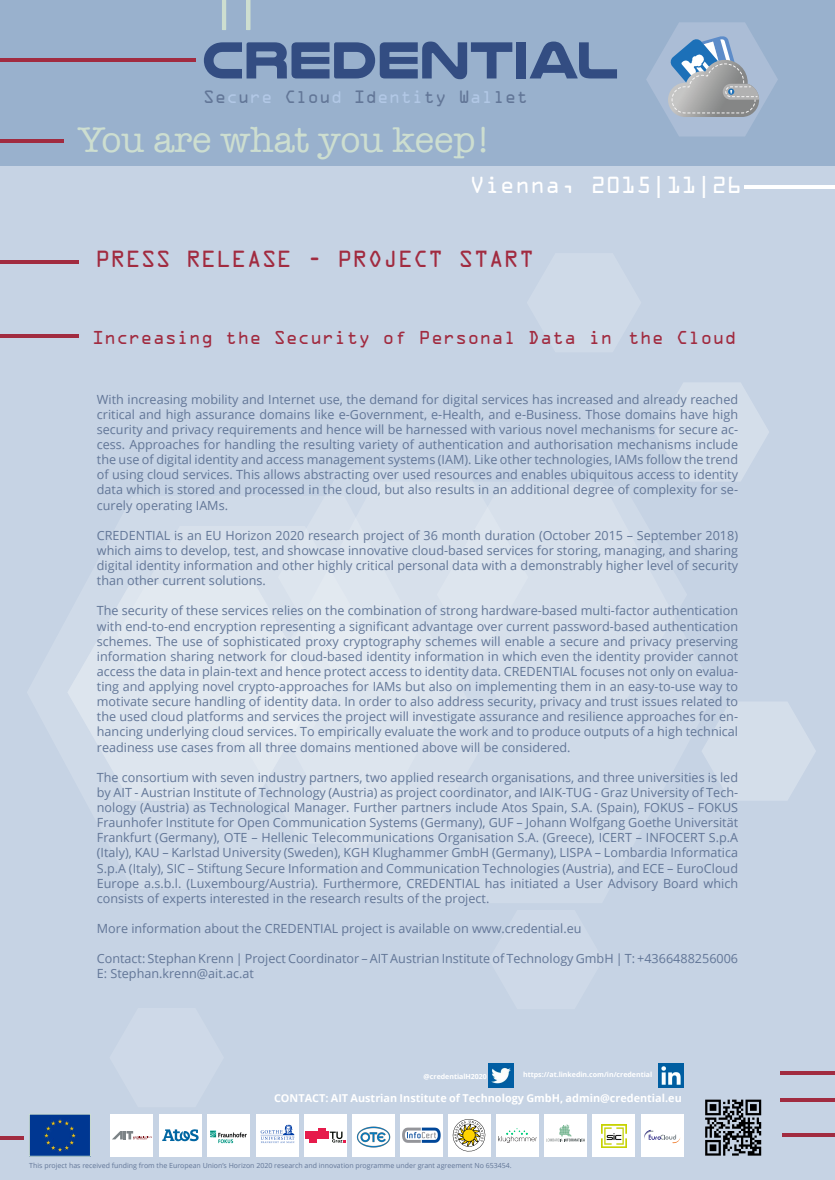
<style>
.page{position:relative;width:835px;height:1180px;background:#fff}
.page>*{position:absolute;margin:0;border:0;box-sizing:border-box;transform-origin:0 0}
.t1{font:36.75px "American Typewriter";color:#cdded0}
.t2{font:21px "OCRA Std";color:#a12b40}
.t3{font:21px "OCRA Std";color:#fff}
.t4{font:16.8px "OCRA Std";color:#a12b40}
.t5{font:16.1px "OCRA Std";color:#627697}
.t6{font:12.6px/15.1px "Open Sans";color:#627697;text-align:justify}
.t7{font:700 10.85px "Open Sans";color:#fff}
.t8{font:7px "Open Sans";color:#627697}
.t9{font:700 7px "Open Sans";color:#fff}
.s1{color:#b2c8e6}
</style>
<div class="page">
<div style="left:0;top:0;width:834px;height:1180px;background:#c6d3e4"></div>
<div style="left:0;top:0;width:834px;height:165px;background:#99b1cd"></div>
<svg style="left:67px;top:607px;width:171px;height:194px;fill:#dde5ee"></svg>
<svg style="left:117px;top:526px;width:161px;height:216px;background:#dce4ed"></svg>
<svg style="left:238px;top:627px;width:250px;height:216px;fill:#dde5ee"></svg>
<svg style="left:278px;top:481px;width:198px;height:204px;background:#dbe3ed"></svg>
<div style="left:437px;top:486px;width:237px;height:217px;background:#d7e0eb"></div>
<svg style="left:655px;top:383px;width:114px;height:98px"></svg>
<svg style="left:702px;top:702px;width:114px;height:98px"></svg>
<svg style="left:705px;top:1155px;width:56px;height:1px"></svg>
<svg style="left:705px;top:1099px;width:56px;height:56px"></svg>
<img style="left:489px;top:1063px;width:24px;height:25px">
<img style="left:658px;top:1063px;width:25px;height:24px">
<div style="left:641px;top:1114px;width:42px;height:42px;background:#fff"></div>
<svg style="left:644px;top:1129px;width:36px;height:14px"></svg>
<div style="left:592px;top:1114px;width:42px;height:42px;background:#fff"></div>
<img style="left:601px;top:1124px;width:25px;height:23px">
<div style="left:352px;top:1114px;width:42px;height:42px;background:#fff"></div>
<img style="left:356px;top:1126px;width:34px;height:21px">
<div style="left:544px;top:1114px;width:42px;height:42px;background:#fff"></div>
<svg style="left:546px;top:1124px;width:39px;height:17px"></svg>
<div style="left:496px;top:1114px;width:42px;height:42px;background:#fff"></div>
<img style="left:498px;top:1136px;width:38px;height:6px">
<img style="left:507px;top:1128px;width:20px;height:6px">
<div style="left:448px;top:1114px;width:42px;height:42px;background:#fff"></div>
<svg style="left:452px;top:1119px;width:33px;height:32px"></svg>
<div style="left:400px;top:1114px;width:42px;height:42px;background:#fff"></div>
<svg style="left:402px;top:1127px;width:38px;height:15px"></svg>
<div style="left:304px;top:1114px;width:42px;height:42px;background:#fff"></div>
<div style="left:306px;top:1131px;width:7px;height:8px;background:#e61b4b"></div>
<div style="left:314px;top:1131px;width:7px;height:8px;background:#e61b4b"></div>
<div style="left:322px;top:1131px;width:7px;height:8px;background:#e61b4b"></div>
<div style="left:309px;top:1135px;width:7px;height:7px;background:#e61b4b"></div>
<div style="left:318px;top:1128px;width:7px;height:7px;background:#e61b4b"></div>
<svg style="left:330px;top:1131px;width:15px;height:11px"></svg>
<div style="left:256px;top:1114px;width:42px;height:42px;background:#fff"></div>
<svg style="left:260px;top:1124px;width:34px;height:19px"></svg>
<div style="left:208px;top:1114px;width:42px;height:42px;background:#fff"></div>
<img style="left:210px;top:1130px;width:37px;height:14px">
<div style="left:159px;top:1114px;width:42px;height:42px;background:#fff"></div>
<svg style="left:162px;top:1129px;width:36px;height:12px"></svg>
<div style="left:111px;top:1114px;width:42px;height:42px;background:#fff"></div>
<svg style="left:112px;top:1131px;width:40px;height:8px"></svg>
<hr style="left:780px;top:1098px;width:54px;height:3px;background:#a12b40">
<hr style="left:780px;top:1071px;width:54px;height:3px;background:#a12b40">
<hr style="left:781px;top:1133px;width:53px;height:4px;background:#a12b40">
<hr style="left:0;top:1136px;width:23px;height:3px;background:#a12b40">
<hr style="left:744px;top:185px;width:90px;height:4px;background:#fff">
<hr style="left:0;top:59px;width:195px;height:3px;background:#a12b40">
<hr style="left:0;top:334px;width:78px;height:4px;background:#a12b40">
<hr style="left:0;top:260px;width:78px;height:4px;background:#a12b40">
<hr style="left:0;top:139px;width:63px;height:4px;background:#a12b40">
<svg style="left:222px;top:0;width:4px;height:30px"></svg>
<svg style="left:246px;top:0;width:4px;height:30px"></svg>
<svg style="left:646px;top:22px;width:131px;height:114px"></svg>
<svg style="left:204px;top:42px;width:308px;height:37px"></svg>
<div style="left:516px;top:42px;width:10px;height:36px;background:#334d82"></div>
<svg style="left:530px;top:42px;width:87px;height:36px"></svg>
<img style="left:31px;top:1116px;width:57px;height:38px">
<p class="t5" style="left:203px;top:89px;width:326px">Se<span class="s1">c</span>u<span class="s1">re</span> Clou<span class="s1">d</span> Id<span class="s1">enti</span>ty W<span class="s1">al</span>let</p>
<h1 class="t1" style="left:78px;top:112px;width:414px">You are what you keep!</h1>
<h2 class="t3" style="left:469px;top:175px;width:274px">Vienna, 2015|11|26</h2>
<h2 class="t2" style="left:95px;top:250px;width:440px">PRESS RELEASE - PROJECT START</h2>
<h3 class="t4" style="left:92px;top:330px;width:646px">Increasing the Security of Personal Data in the Cloud</h3>
<p class="t6" style="left:97px;top:391px;width:642px">With increasing mobility and Internet use, the demand for digital services has increased and already reached critical and high assurance domains like e-Government, e-Health, and e-Business. Those domains have high security and privacy requirements and hence will be harnessed with various novel mechanisms for secure ac&shy;cess. Approaches for handling the resulting variety of authentication and authorisation mechanisms include the use of digital identity and access management systems (IAM). Like other technologies, IAMs follow the trend of using cloud services. This allows abstracting over used resources and enables ubiquitous access to identity data which is stored and processed in the cloud, but also results in an additional degree of complexity for se&shy;curely operating IAMs.</p>
<p class="t6" style="left:97px;top:527px;width:642px">CREDENTIAL is an EU Horizon 2020 research project of 36 month duration (October 2015 – September 2018) which aims to develop, test, and showcase innovative cloud-based services for storing, managing, and sharing digital identity information and other highly critical personal data with a demonstrably higher level of security than other current solutions.</p>
<p class="t6" style="left:97px;top:603px;width:642px">The security of these services relies on the combination of strong hardware-based multi-factor authentication with end-to-end encryption representing a significant advantage over current password-based authentication schemes. The use of sophisticated proxy cryptography schemes will enable a secure and privacy preserving information sharing network for cloud-based identity information in which even the identity provider cannot access the data in plain-text and hence protect access to identity data. CREDENTIAL focuses not only on evalua&shy;ting and applying novel crypto-approaches for IAMs but also on implementing them in an easy-to-use way to motivate secure handling of identity data. In order to also address security, privacy and trust issues related to the used cloud platforms and services the project will investigate assurance and resilience approaches for en&shy;hancing underlying cloud services. To empirically evaluate the work and to produce outputs of a high technical readiness use cases from all three domains mentioned above will be considered.</p>
<p class="t6" style="left:97px;top:769px;width:642px">The consortium with seven industry partners, two applied research organisations, and three universities is led by AIT - Austrian Institute of Technology (Austria) as project coordinator, and IAIK-TUG - Graz University of Tech&shy;nology (Austria) as Technological Manager. Further partners include Atos Spain, S.A. (Spain), FOKUS – FOKUS Fraunhofer Institute for Open Communication Systems (Germany), GUF – Johann Wolfgang Goethe Universität Frankfurt (Germany), OTE – Hellenic Telecommunications Organisation S.A. (Greece), ICERT – INFOCERT S.p.A (Italy), KAU – Karlstad University (Sweden), KGH Klughammer GmbH (Germany), LISPA – Lombardia Informatica S.p.A (Italy), SIC – Stiftung Secure Information and Communication Technologies (Austria), and ECE – EuroCloud Europe a.s.b.l. (Luxembourg/Austria). Furthermore, CREDENTIAL has initiated a User Advisory Board which consists of experts interested in the research results of the project.</p>
<p class="t6" style="left:97px;top:920px;width:486px">More information about the CREDENTIAL project is available on www.credential.eu</p>
<p class="t6" style="left:97px;top:951px;width:642px">Contact: Stephan Krenn | Project Coordinator – AIT Austrian Institute of Technology GmbH | T: +4366488256006<br>E: Stephan.krenn@ait.ac.at</p>
<p class="t9" style="left:423px;top:1072px;width:65px">@credentialH2020</p>
<p class="t9" style="left:523px;top:1069px;width:131px">https://at.linkedin.com/in/credential</p>
<p class="t7" style="left:274px;top:1090px;width:409px">CONTACT: AIT Austrian Institute of Technology GmbH, admin@credential.eu</p>
<p class="t8" style="left:29px;top:1160px;width:484px">This project has received funding from the European Union’s Horizon 2020 research and innovation programme under grant agreement No 653454.</p>
</div>
